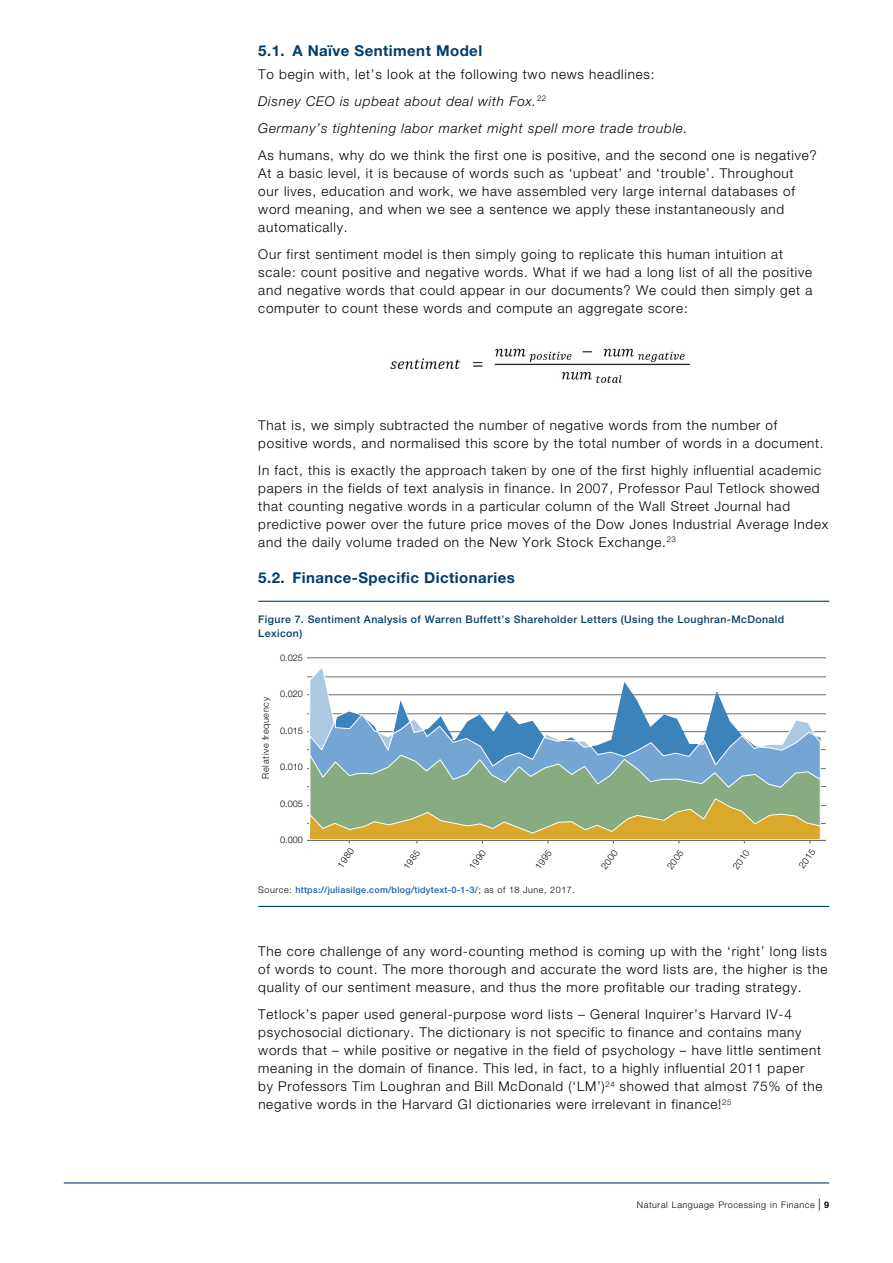
<style>
.page{position:relative;width:893px;height:1263px;background:#fff}
.page>*{position:absolute;margin:0;border:0;box-sizing:border-box;transform-origin:0 0}
.t1{font:700 15px "Helvetica Neue LT Std";letter-spacing:.03em;color:#003e6b}
.t2{font:300 13.5px/18px "Helvetica Neue LT Std";letter-spacing:.055em;color:#000}
.t3{font:italic 300 13.5px/27px "Helvetica Neue LT Std";letter-spacing:.055em;color:#000}
.t4{font:500 10.5px/13.5px "Helvetica Neue LT Std";letter-spacing:.04em;color:#003e6b}
.t5{font:300 9.15px "Helvetica Neue LT Std";letter-spacing:.03em;color:#000}
.t6{font:300 9.15px "Helvetica Neue LT Std";letter-spacing:.085em;color:#000}
.t7{font:500 9px "Helvetica Neue LT Std";letter-spacing:.03em;color:#215e9e}
.t8{font:300 9px "Helvetica Neue LT Std";letter-spacing:.06em;color:#000}
.s1{font-style:normal}
.s2{font-weight:300;color:#000}
.s3{font-size:12px}
.s4{font-weight:700}
</style>
<div class="page">
<hr style="left:64px;top:1182px;width:765px;height:1px;background:#003e6b">
<hr style="left:258px;top:601px;width:571px;height:1px;background:#003e6b">
<hr style="left:258px;top:906px;width:571px;height:1px;background:#003e6b">
<img style="left:390px;top:348px;width:300px;height:35px">
<hr style="left:307px;top:823px;width:519px;height:1px;background:#6d6e6f">
<hr style="left:307px;top:805px;width:519px;height:1px;background:#6d6e6f">
<hr style="left:307px;top:786px;width:519px;height:1px;background:#6d6e6f">
<hr style="left:307px;top:768px;width:519px;height:1px;background:#6d6e6f">
<hr style="left:307px;top:749px;width:519px;height:1px;background:#6d6e6f">
<hr style="left:307px;top:731px;width:519px;height:1px;background:#6d6e6f">
<hr style="left:307px;top:713px;width:519px;height:1px;background:#6d6e6f">
<hr style="left:307px;top:694px;width:519px;height:1px;background:#6d6e6f">
<hr style="left:307px;top:677px;width:519px;height:1px;background:#6d6e6f">
<hr style="left:307px;top:657px;width:519px;height:1px;background:#6d6e6f">
<hr style="left:307px;top:840px;width:519px;height:1px;background:#6d6e6f">
<svg style="left:309px;top:668px;width:513px;height:175px"></svg>
<p class="t1" style="left:258px;top:41px;width:225px">5.1. A Naïve Sentiment Model</p>
<p class="t3" style="left:258px;top:60px;width:431px"><span class="s1">To begin with, let’s look at the following two news headlines:<br></span>Disney CEO is upbeat about deal with Fox.<sup>22<br></sup>Germany’s tightening labor market might spell more trade trouble.</p>
<p class="t2" style="left:258px;top:145px;width:560px">As humans, why do we think the first one is positive, and the second one is negative?<br>At a basic level, it is because of words such as ‘upbeat’ and ‘trouble’. Throughout our lives, education and work, we have assembled very large internal databases of word meaning, and when we see a sentence we apply these instantaneously and automatically.</p>
<p class="t2" style="left:258px;top:244px;width:556px">Our first sentiment model is then simply going to replicate this human intuition at scale: count positive and negative words. What if we had a long list of all the positive and negative words that could appear in our documents? We could then simply get a computer to count these words and compute an aggregate score:</p>
<p class="t2" style="left:258px;top:415px;width:567px">That is, we simply subtracted the number of negative words from the number of positive words, and normalised this score by the total number of words in a document.</p>
<p class="t2" style="left:258px;top:460px;width:571px">In fact, this is exactly the approach taken by one of the first highly influential academic papers in the fields of text analysis in finance. In 2007, Professor Paul Tetlock showed that counting negative words in a particular column of the Wall Street Journal had predictive power over the future price moves of the Dow Jones Industrial Average Index and the daily volume traded on the New York Stock Exchange.<sup>23</sup></p>
<p class="t1" style="left:258px;top:568px;width:258px">5.2. Finance-Specific Dictionaries</p>
<p class="t4" style="left:258px;top:612px;width:527px">Figure 7. Sentiment Analysis of Warren Buffett’s Shareholder Letters (Using the Loughran-McDonald<br>Lexicon)</p>
<p class="t6" style="left:260px;top:779px;width:83px;rotate:-90deg">Relative frequency</p>
<p class="t5" style="left:280px;top:652px;width:24px">0.025</p>
<p class="t5" style="left:280px;top:688px;width:24px">0.020</p>
<p class="t5" style="left:280px;top:725px;width:24px">0.015</p>
<p class="t5" style="left:280px;top:761px;width:24px">0.010</p>
<p class="t5" style="left:280px;top:798px;width:24px">0.005</p>
<p class="t5" style="left:280px;top:834px;width:24px">0.000</p>
<p class="t5" style="left:335px;top:863px;width:23px;rotate:-55deg">1980</p>
<p class="t5" style="left:401px;top:865px;width:23px;rotate:-55deg">1985</p>
<p class="t5" style="left:467px;top:865px;width:23px;rotate:-55deg">1990</p>
<p class="t5" style="left:533px;top:865px;width:23px;rotate:-55deg">1995</p>
<p class="t5" style="left:599px;top:865px;width:23px;rotate:-55deg">2000</p>
<p class="t5" style="left:664px;top:865px;width:23px;rotate:-55deg">2005</p>
<p class="t5" style="left:730px;top:865px;width:23px;rotate:-55deg">2010</p>
<p class="t5" style="left:796px;top:864px;width:23px;rotate:-55deg">2015</p>
<p class="t7" style="left:258px;top:884px;width:318px"><span class="s2">Source:</span> https://juliasilge.com/blog/tidytext-0-1-3/<span class="s2">; as of 18 June, 2017.</span></p>
<p class="t2" style="left:258px;top:942px;width:571px;text-align:justify">The core challenge of any word-counting method is coming up with the ‘right’ long lists of words to count. The more thorough and accurate the word lists are, the higher is the quality of our sentiment measure, and thus the more profitable our trading strategy.</p>
<p class="t2" style="left:258px;top:1005px;width:566px">Tetlock’s paper used general-purpose word lists – General Inquirer’s Harvard IV-4 psychosocial dictionary. The dictionary is not specific to finance and contains many words that – while positive or negative in the field of psychology – have little sentiment meaning in the domain of finance. This led, in fact, to a highly influential 2011 paper<br>by Professors Tim Loughran and Bill McDonald (‘LM’)<sup>24</sup> showed that almost 75% of the negative words in the Harvard GI dictionaries were irrelevant in finance!<sup>25</sup></p>
<p class="t8" style="left:637px;top:1199px;width:194px">Natural Language Processing in Finance <span class="s3">|</span> <span class="s4">9</span></p>
</div>
